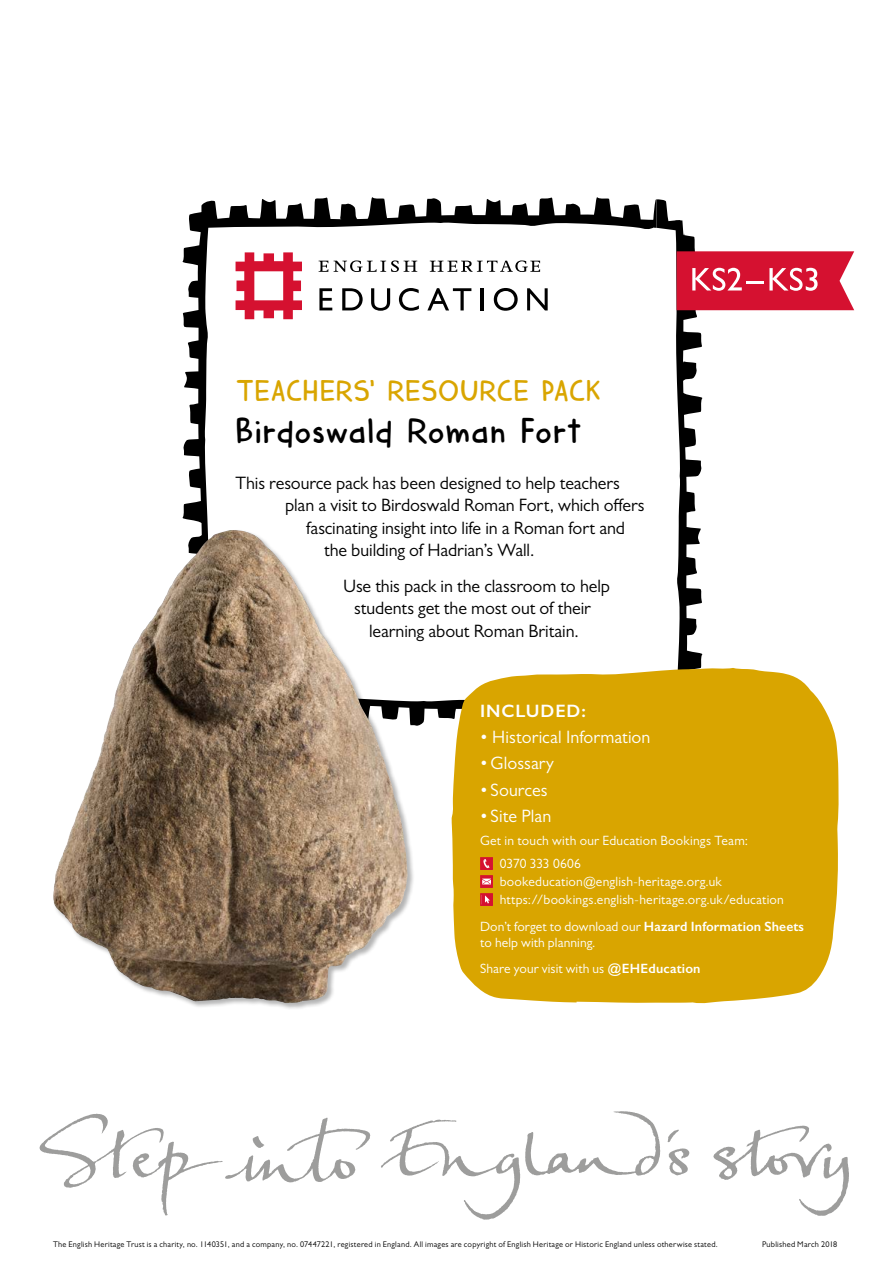
<style>
.page{position:relative;width:893px;height:1263px;background:#fff}
.page>*{position:absolute;margin:0;border:0;box-sizing:border-box;transform-origin:0 0}
.t1{font:36px "Harimau Dua";letter-spacing:-.005em;color:#000}
.t2{font:30px "Harimau Dua";letter-spacing:-.005em;color:#d9a500}
.t3{font:18px/22.5px "Gill Sans MT Std";letter-spacing:-.005em;color:#000;text-align:center}
.t4{font:18px "Gill Sans MT Std";letter-spacing:.005em;color:#fff}
.t5{font:600 18px "Gill Sans";letter-spacing:.05em;color:#fff}
.t6{font:13.5px/23.2px "Gill Sans MT Std";letter-spacing:.015em;color:#fff}
.t7{font:8.25px "Gill Sans MT Std";letter-spacing:.03em;color:#000}
.s1{font-family:"Gill Sans";font-weight:600}
</style>
<div class="page">
<svg style="left:381px;top:1111px;width:279px;height:109px"></svg>
<svg style="left:669px;top:1148px;width:20px;height:27px"></svg>
<svg style="left:39px;top:1114px;width:331px;height:101px"></svg>
<svg style="left:668px;top:1129px;width:11px;height:13px"></svg>
<svg style="left:713px;top:1125px;width:136px;height:91px"></svg>
<div style="left:451px;top:729px;width:388px;height:275px;background:#d9a500"></div>
<svg style="left:482px;top:859px;width:9px;height:9px"></svg>
<div style="left:480px;top:857px;width:13px;height:13px;border:1px solid #d51130"></div>
<svg style="left:482px;top:877px;width:9px;height:9px"></svg>
<div style="left:480px;top:875px;width:13px;height:13px;border:1px solid #d51130"></div>
<svg style="left:482px;top:895px;width:9px;height:9px"></svg>
<div style="left:480px;top:893px;width:13px;height:13px;border:1px solid #d51130"></div>
<div style="left:52px;top:529px;width:362px;height:481px;background:#000;opacity:.3"></div>
<img style="left:52px;top:530px;width:357px;height:474px">
<svg style="left:181px;top:197px;width:673px;height:532px"></svg>
<h2 class="t2" style="left:236px;top:367px;width:367px">TEACHERS’ RESOURCE PACK</h2>
<h1 class="t1" style="left:236px;top:403px;width:348px">Birdoswald Roman Fort</h1>
<p class="t3" style="left:236px;top:471px;width:386px">This resource pack has been designed to help teachers</p>
<p class="t3" style="left:285px;top:494px;width:361px">plan a visit to Birdoswald Roman Fort, which offers</p>
<p class="t3" style="left:306px;top:516px;width:321px">fascinating insight into life in a Roman fort and</p>
<p class="t3" style="left:324px;top:539px;width:212px">the building of Hadrian’s Wall.</p>
<p class="t3" style="left:344px;top:574px;width:268px">Use this pack in the classroom to help students get the most out of their learning about Roman Britain.</p>
<p class="t5" style="left:480px;top:699px;width:107px">INCLUDED:</p>
<p class="t4" style="left:480px;top:726px;width:172px">• Historical Information</p>
<p class="t4" style="left:480px;top:753px;width:75px">• Glossary</p>
<p class="t4" style="left:480px;top:779px;width:69px">• Sources</p>
<p class="t4" style="left:480px;top:805px;width:73px">• Site Plan</p>
<p class="t6" style="left:500px;top:829px;width:250px;text-indent:-20px">Get in touch with our Education Bookings Team:<br>0370 333 0606</p>
<p class="t6" style="left:500px;top:873px;width:286px;line-height:18px">bookeducation@english-heritage.org.uk https://bookings.english-heritage.org.uk/education</p>
<p class="t6" style="left:480px;top:918px;width:325px;line-height:16.5px">Don’t forget to download our <span class="s1">Hazard Information Sheets </span>to help with planning.</p>
<p class="t6" style="left:480px;top:957px;width:222px">Share your visit with us <span class="s1">@EHEducation</span></p>
<p class="t7" style="left:53px;top:1240px;width:666px">The English Heritage Trust is a charity, no. 1140351, and a company, no. 07447221, registered in England. All images are copyright of English Heritage or Historic England unless otherwise stated.</p>
<p class="t7" style="left:762px;top:1240px;width:77px">Published March 2018</p>
</div>
